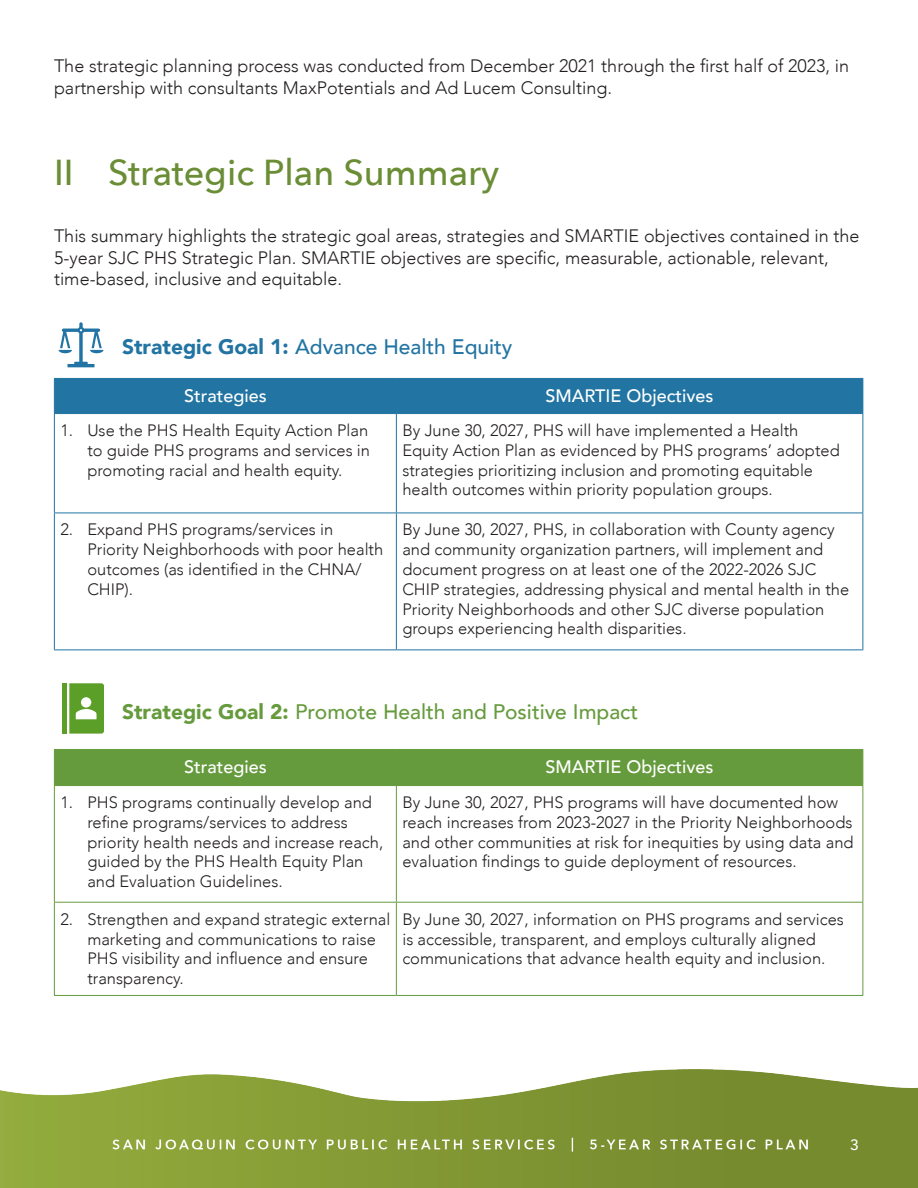
<style>
.page{position:relative;width:918px;height:1188px;background:#fff}
.page>*{position:absolute;margin:0;border:0;box-sizing:border-box;transform-origin:0 0}
.Headers{font:500 36px "Avenir Next";color:#6a8d36}
.Figure_and_Table_Tit{font:500 21px "Avenir";color:#669b3d}
.Figure_and_Table_Tit-2{font:500 21px "Avenir";color:#2274a3}
.Body_Text{font:300 18px/21.6px "Avenir";color:#231f20}
.Body_Text-2{font:500 18px "Avenir";color:#fff}
.Body_Text-3{font:300 16.5px/19.8px "Avenir";color:#231f20}
.t1{font:500 15px "Avenir Next";color:#fff}
.s1{font-weight:900}
</style>
<div class="page">
<img style="left:0;top:1070px;width:918px;height:118px">
<svg style="left:58px;top:322px;width:46px;height:45px"></svg>
<div style="left:55px;top:379px;width:807px;height:34px;background:#2274a3"></div>
<hr style="left:54px;top:378px;width:342px;height:1px;background:#2274a3">
<hr style="left:54px;top:379px;width:1px;height:34px;background:#2274a3">
<hr style="left:396px;top:378px;width:467px;height:1px;background:#2274a3">
<hr style="left:396px;top:379px;width:1px;height:34px;background:#2274a3">
<hr style="left:862px;top:379px;width:1px;height:34px;background:#2274a3">
<hr style="left:54px;top:413px;width:342px;height:1px;background:#2274a3">
<hr style="left:54px;top:414px;width:1px;height:99px;background:#2274a3">
<hr style="left:396px;top:413px;width:467px;height:1px;background:#2274a3">
<hr style="left:396px;top:414px;width:1px;height:99px;background:#2274a3">
<hr style="left:862px;top:414px;width:1px;height:99px;background:#2274a3">
<hr style="left:54px;top:513px;width:342px;height:1px;background:#2274a3">
<hr style="left:54px;top:513px;width:1px;height:137px;background:#2274a3">
<hr style="left:396px;top:513px;width:467px;height:1px;background:#2274a3">
<hr style="left:396px;top:513px;width:1px;height:137px;background:#2274a3">
<hr style="left:862px;top:513px;width:1px;height:137px;background:#2274a3">
<hr style="left:54px;top:650px;width:342px;height:1px;background:#2274a3">
<hr style="left:396px;top:650px;width:467px;height:1px;background:#2274a3">
<hr style="left:63px;top:683px;width:4px;height:51px;background:#5b9e28">
<svg style="left:69px;top:683px;width:35px;height:51px"></svg>
<div style="left:55px;top:750px;width:807px;height:35px;background:#669b3d"></div>
<hr style="left:54px;top:749px;width:342px;height:1px;background:#669b3d">
<hr style="left:54px;top:750px;width:1px;height:35px;background:#669b3d">
<hr style="left:396px;top:749px;width:467px;height:1px;background:#669b3d">
<hr style="left:396px;top:750px;width:1px;height:35px;background:#669b3d">
<hr style="left:862px;top:750px;width:1px;height:35px;background:#669b3d">
<hr style="left:54px;top:785px;width:342px;height:1px;background:#669b3d">
<hr style="left:54px;top:786px;width:1px;height:116px;background:#669b3d">
<hr style="left:396px;top:785px;width:467px;height:1px;background:#669b3d">
<hr style="left:396px;top:786px;width:1px;height:116px;background:#669b3d">
<hr style="left:862px;top:786px;width:1px;height:116px;background:#669b3d">
<hr style="left:54px;top:902px;width:342px;height:1px;background:#669b3d">
<hr style="left:54px;top:903px;width:1px;height:92px;background:#669b3d">
<hr style="left:396px;top:902px;width:467px;height:1px;background:#669b3d">
<hr style="left:396px;top:903px;width:1px;height:92px;background:#669b3d">
<hr style="left:862px;top:903px;width:1px;height:92px;background:#669b3d">
<hr style="left:54px;top:995px;width:342px;height:1px;background:#669b3d">
<hr style="left:396px;top:995px;width:467px;height:1px;background:#669b3d">
<p class="Body_Text" style="left:54px;top:55px;width:797px">The strategic planning process was conducted from December 2021 through the first half of 2023, in partnership with consultants MaxPotentials and Ad Lucem Consulting.</p>
<p class="Headers" style="left:54px;top:142px;width:447px">II Strategic Plan Summary</p>
<p class="Body_Text" style="left:54px;top:225px;width:807px">This summary highlights the strategic goal areas, strategies and SMARTIE objectives contained in the<br>5-year SJC PHS Strategic Plan. SMARTIE objectives are specific, measurable, actionable, relevant, time-based, inclusive and equitable.</p>
<p class="Figure_and_Table_Tit-2" style="left:122px;top:328px;width:392px"><span class="s1">Strategic Goal 1:</span> Advance Health Equity</p>
<p class="Body_Text-2" style="left:184px;top:381px;width:84px">Strategies</p>
<p class="Body_Text-2" style="left:546px;top:381px;width:169px">SMARTIE Objectives</p>
<p class="Body_Text-3" style="left:87px;top:421px;width:284px;text-align:justify;text-indent:-27px">1. Use the PHS Health Equity Action Plan to guide PHS programs and services in promoting racial and health equity.</p>
<p class="Body_Text-3" style="left:402px;top:421px;width:439px">By June 30, 2027, PHS will have implemented a Health Equity Action Plan as evidenced by PHS programs’ adopted strategies prioritizing inclusion and promoting equitable health outcomes within priority population groups.</p>
<p class="Body_Text-3" style="left:87px;top:520px;width:297px;text-indent:-27px">2. Expand PHS programs/services in<br>Priority Neighborhoods with poor health outcomes (as identified in the CHNA/<br>CHIP).</p>
<p class="Body_Text-3" style="left:402px;top:520px;width:448px">By June 30, 2027, PHS, in collaboration with County agency and community organization partners, will implement and document progress on at least one of the 2022-2026 SJC CHIP strategies, addressing physical and mental health in the Priority Neighborhoods and other SJC diverse population groups experiencing health disparities.</p>
<p class="Figure_and_Table_Tit" style="left:122px;top:693px;width:518px"><span class="s1">Strategic Goal 2:</span> Promote Health and Positive Impact</p>
<p class="Body_Text-2" style="left:184px;top:752px;width:84px">Strategies</p>
<p class="Body_Text-2" style="left:546px;top:752px;width:169px">SMARTIE Objectives</p>
<p class="Body_Text-3" style="left:87px;top:793px;width:297px;text-indent:-27px">1. PHS programs continually develop and refine programs/services to address priority health needs and increase reach, guided by the PHS Health Equity Plan and Evaluation Guidelines.</p>
<p class="Body_Text-3" style="left:402px;top:793px;width:453px">By June 30, 2027, PHS programs will have documented how reach increases from 2023-2027 in the Priority Neighborhoods and other communities at risk for inequities by using data and evaluation findings to guide deployment of resources.</p>
<p class="Body_Text-3" style="left:87px;top:909px;width:304px;text-indent:-27px">2. Strengthen and expand strategic external marketing and communications to raise PHS visibility and influence and ensure transparency.</p>
<p class="Body_Text-3" style="left:402px;top:909px;width:443px">By June 30, 2027, information on PHS programs and services is accessible, transparent, and employs culturally aligned communications that advance health equity and inclusion.</p>
<p class="t1" style="left:850px;top:1132px;width:10px">3</p>
</div>
